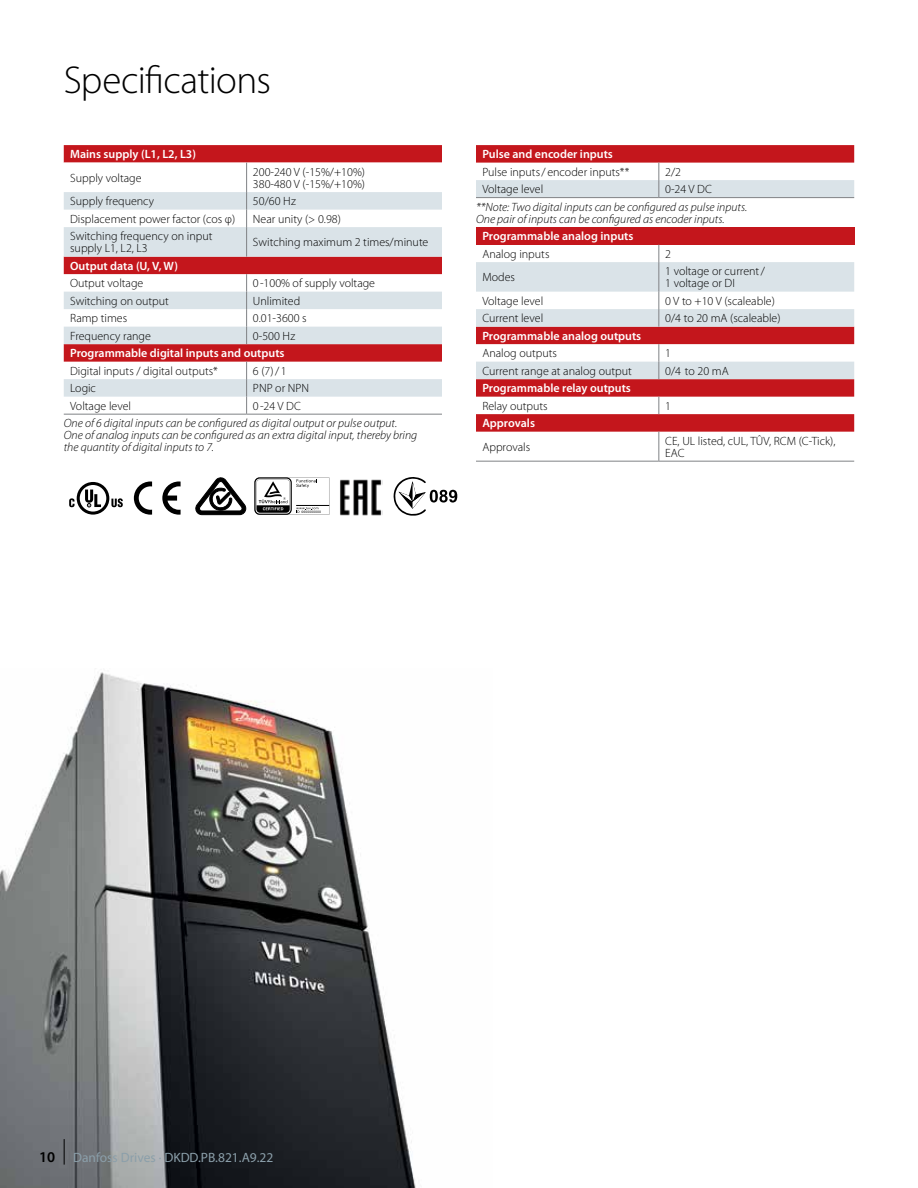
<style>
.page{position:relative;width:918px;height:1188px;background:#fff}
.page>*{position:absolute;margin:0;border:0;box-sizing:border-box;transform-origin:0 0}
.t1{font:300 39px "Myriad Pro";letter-spacing:-.015em;color:#000}
.t2{font:13.5px "Myriad Pro";color:#8b9faa}
.t3{font:300 12px/12px "Myriad Pro";color:#000}
.t4{font:italic 300 12px/12px "Myriad Pro";color:#000}
.t5{font:600 12px "Myriad Pro";color:#fff}
.s1{font-weight:600;font-size:15px;color:#000}
</style>
<div class="page">
<img style="left:0;top:672px;width:416px;height:516px">
<svg style="left:64px;top:145px;width:378px;height:217px;background:#c51e24"></svg>
<svg style="left:64px;top:227px;width:378px;height:117px;fill:#dae3e8"></svg>
<svg style="left:64px;top:163px;width:378px;height:64px"></svg>
<hr style="left:246px;top:227px;width:1px;height:30px;background:#808285">
<svg style="left:246px;top:274px;width:1px;height:70px"></svg>
<svg style="left:64px;top:362px;width:378px;height:52px"></svg>
<hr style="left:64px;top:414px;width:183px;height:1px;background:#808285">
<hr style="left:247px;top:414px;width:195px;height:1px;background:#808285">
<svg style="left:476px;top:145px;width:378px;height:287px;fill:#c4161c"></svg>
<svg style="left:476px;top:180px;width:378px;height:199px"></svg>
<div style="left:476px;top:227px;width:378px;height:18px;background:#c4161c"></div>
<svg style="left:658px;top:163px;width:1px;height:34px"></svg>
<svg style="left:658px;top:245px;width:1px;height:17px"></svg>
<hr style="left:658px;top:262px;width:1px;height:30px;background:#808285">
<svg style="left:658px;top:292px;width:1px;height:35px"></svg>
<svg style="left:658px;top:344px;width:1px;height:35px"></svg>
<svg style="left:658px;top:397px;width:1px;height:17px"></svg>
<svg style="left:658px;top:432px;width:1px;height:29px"></svg>
<hr style="left:476px;top:197px;width:183px;height:1px;background:#808285">
<hr style="left:659px;top:197px;width:195px;height:1px;background:#808285">
<hr style="left:476px;top:461px;width:183px;height:1px;background:#808285">
<hr style="left:659px;top:461px;width:195px;height:1px;background:#808285">
<svg style="left:69px;top:482px;width:54px;height:33px"></svg>
<svg style="left:134px;top:482px;width:18px;height:33px"></svg>
<svg style="left:162px;top:482px;width:19px;height:33px"></svg>
<svg style="left:195px;top:477px;width:51px;height:38px"></svg>
<svg style="left:254px;top:477px;width:75px;height:38px"></svg>
<img style="left:340px;top:479px;width:42px;height:37px">
<svg style="left:393px;top:477px;width:64px;height:39px"></svg>
<svg style="left:64px;top:1139px;width:1px;height:26px"></svg>
<h1 class="t1" style="left:64px;top:59px;width:209px">Specifications</h1>
<p class="t5" style="left:70px;top:148px;width:127px">Mains supply (L1, L2, L3)</p>
<p class="t3" style="left:70px;top:172px;width:73px">Supply voltage</p>
<p class="t3" style="left:253px;top:166px;width:114px">200-240 V (-15%/+10%)<br>380-480 V (-15%/+10%)</p>
<p class="t3" style="left:70px;top:196px;width:85px">Supply frequency</p>
<p class="t3" style="left:253px;top:196px;width:44px">50/60 Hz</p>
<p class="t3" style="left:70px;top:213px;width:167px">Displacement power factor (cos φ)</p>
<p class="t3" style="left:253px;top:213px;width:89px">Near unity (&gt; 0.98)</p>
<p class="t3" style="left:70px;top:231px;width:144px">Switching frequency on input supply L1, L2, L3</p>
<p class="t3" style="left:253px;top:237px;width:177px">Switching maximum 2 times/minute</p>
<p class="t5" style="left:70px;top:259px;width:109px">Output data (U, V, W)</p>
<p class="t3" style="left:70px;top:278px;width:75px">Output voltage</p>
<p class="t3" style="left:253px;top:278px;width:124px">0-100% of supply voltage</p>
<p class="t3" style="left:70px;top:295px;width:100px">Switching on output</p>
<p class="t3" style="left:253px;top:295px;width:49px">Unlimited</p>
<p class="t3" style="left:70px;top:313px;width:59px">Ramp times</p>
<p class="t3" style="left:253px;top:313px;width:55px">0.01-3600 s</p>
<p class="t3" style="left:70px;top:330px;width:82px">Frequency range</p>
<p class="t3" style="left:253px;top:330px;width:44px">0-500 Hz</p>
<p class="t5" style="left:70px;top:347px;width:216px">Programmable digital inputs and outputs</p>
<p class="t3" style="left:70px;top:365px;width:149px">Digital inputs / digital outputs*</p>
<p class="t3" style="left:253px;top:365px;width:35px">6 (7)/1</p>
<p class="t3" style="left:70px;top:383px;width:27px">Logic</p>
<p class="t3" style="left:253px;top:383px;width:58px">PNP or NPN</p>
<p class="t3" style="left:70px;top:400px;width:62px">Voltage level</p>
<p class="t3" style="left:253px;top:400px;width:49px">0-24 V DC</p>
<p class="t4" style="left:64px;top:418px;width:355px">One of 6 digital inputs can be configured as digital output or pulse output.<br>One of analog inputs can be configured as an extra digital input, thereby bring the quantity of digital inputs to 7.</p>
<p class="t5" style="left:482px;top:148px;width:132px">Pulse and encoder inputs</p>
<p class="t3" style="left:482px;top:166px;width:148px">Pulse inputs/ encoder inputs**</p>
<p class="t3" style="left:665px;top:166px;width:17px">2/2</p>
<p class="t3" style="left:482px;top:184px;width:62px">Voltage level</p>
<p class="t3" style="left:665px;top:184px;width:48px">0-24 V DC</p>
<p class="t4" style="left:476px;top:201px;width:273px">**Note: Two digital inputs can be configured as pulse inputs.<br>One pair of inputs can be configured as encoder inputs.</p>
<p class="t5" style="left:482px;top:230px;width:153px">Programmable analog inputs</p>
<p class="t3" style="left:482px;top:248px;width:69px">Analog inputs</p>
<p class="t3" style="left:665px;top:248px;width:7px">2</p>
<p class="t3" style="left:482px;top:272px;width:34px">Modes</p>
<p class="t3" style="left:665px;top:266px;width:101px">1 voltage or current/<br>1 voltage or DI</p>
<p class="t3" style="left:482px;top:295px;width:62px">Voltage level</p>
<p class="t3" style="left:665px;top:295px;width:111px">0 V to +10 V (scaleable)</p>
<p class="t3" style="left:482px;top:313px;width:62px">Current level</p>
<p class="t3" style="left:665px;top:313px;width:117px">0/4 to 20 mA (scaleable)</p>
<p class="t5" style="left:482px;top:329px;width:160px">Programmable analog outputs</p>
<p class="t3" style="left:482px;top:348px;width:76px">Analog outputs</p>
<p class="t3" style="left:665px;top:348px;width:7px">1</p>
<p class="t3" style="left:482px;top:365px;width:151px">Current range at analog output</p>
<p class="t3" style="left:665px;top:365px;width:65px">0/4 to 20 mA</p>
<p class="t5" style="left:482px;top:382px;width:150px">Programmable relay outputs</p>
<p class="t3" style="left:482px;top:400px;width:67px">Relay outputs</p>
<p class="t3" style="left:665px;top:400px;width:7px">1</p>
<p class="t5" style="left:482px;top:417px;width:54px">Approvals</p>
<p class="t3" style="left:482px;top:441px;width:49px">Approvals</p>
<p class="t3" style="left:665px;top:435px;width:172px">CE, UL listed, cUL, TÛV, RCM (C-Tick),<br>EAC</p>
<p class="t2" style="left:39px;top:1151px;width:236px"><span class="s1">10</span> Danfoss Drives · DKDD.PB.821.A9.22</p>
</div>
